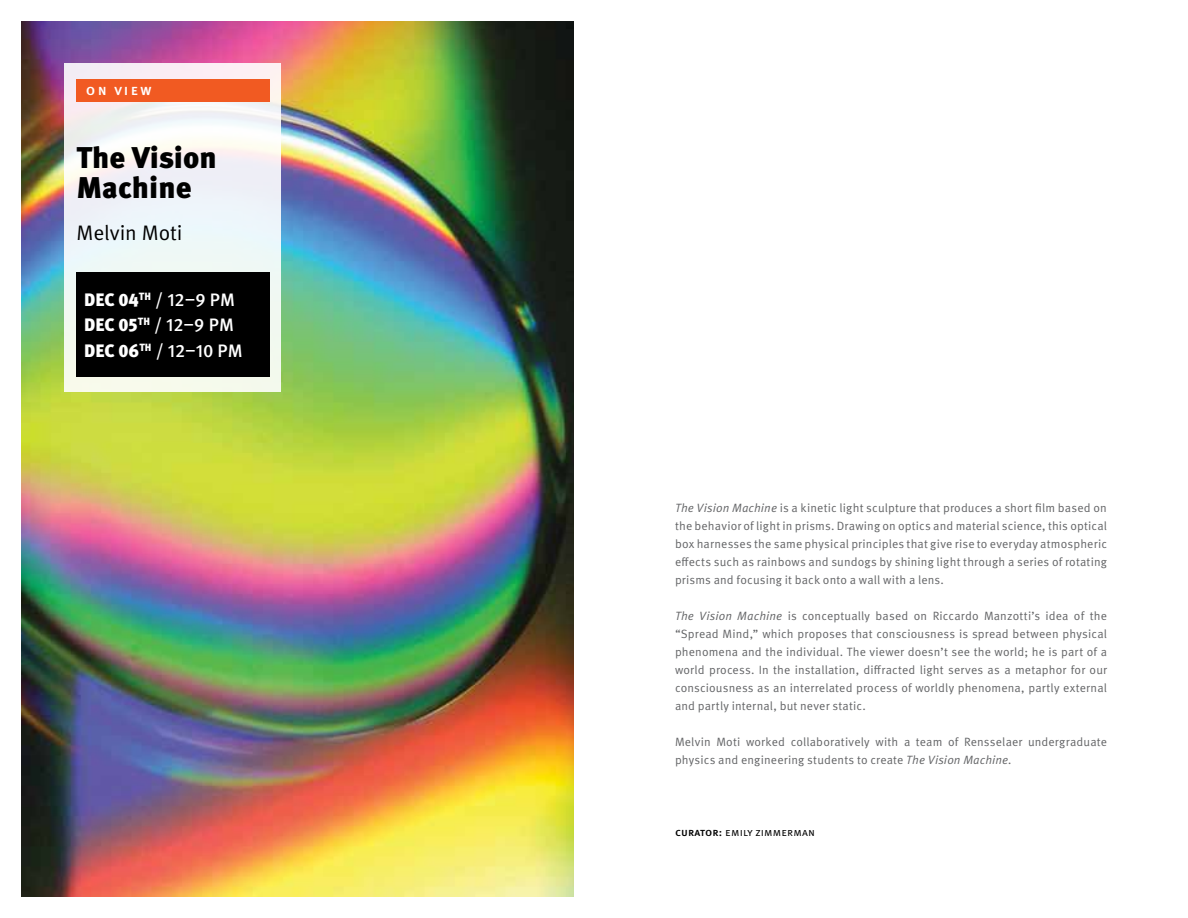
<style>
.page{position:relative;width:1188px;height:918px;background:#fff}
.page>*{position:absolute;margin:0;border:0;box-sizing:border-box;transform-origin:0 0}
.t1{font:900 30px/30.8px "Meta Pro";color:#000}
.t2{font:21px "Meta Pro Norm";color:#000}
.t3{font:500 18px/25.5px "Meta Pro";color:#fff}
.t4{font:500 15px "Meta Pro";color:#fff}
.t5{font:12px/18px "Meta Pro Norm";letter-spacing:.015em;color:#636466;text-align:justify}
.t6{font:11.25px "Meta Pro Norm";letter-spacing:.02em;color:#000}
.s1{font-weight:900}
.s2{font-family:"Meta Pro Norm Ita"}
.s3{font-family:"Meta Pro";font-weight:500}
</style>
<div class="page">
<img style="left:22px;top:22px;width:551px;height:874px">
<div style="left:65px;top:64px;width:216px;height:328px;background:linear-gradient(to right,#f0f1f2,#f0f4f4)"></div>
<div style="left:77px;top:272px;width:193px;height:104px;background:#000"></div>
<div style="left:77px;top:79px;width:193px;height:23px;background:#f15a22"></div>
<p class="t4" style="left:86px;top:78px;width:67px">on iew</p>
<p class="t1" style="left:77px;top:140px;width:142px">The Vision<br>Machine</p>
<p class="t2" style="left:77px;top:217px;width:107px">Melvin Moti</p>
<p class="t3" style="left:84px;top:285px;width:160px"><span class="s1">DEC 04</span><sup>TH</sup> / 12–9 PM<br><span class="s1">DEC 05</span><sup>TH</sup> / 12–9 PM<br><span class="s1">DEC 06</span><sup>TH</sup> / 12–10 PM</p>
<p class="t5" style="left:675px;top:498px;width:434px"><span class="s2">The Vision Machine</span> is a kinetic light sculpture that produces a short flm based on the behavior of light in prisms. Drawing on optics and material science, this optical box harnesses the same physical principles that give rise to everyday atmospheric efects such as rainbows and sundogs by shining light through a series of rotating prisms and focusing it back onto a wall with a lens.</p>
<p class="t5" style="left:675px;top:606px;width:434px"><span class="s2">The Vision Machine</span> is conceptually based on Riccardo Manzotti’s idea of the “Spread Mind,” which proposes that consciousness is spread between physical phenomena and the individual. The viewer doesn’t see the world; he is part of a world process. In the installation, difracted light serves as a metaphor for our consciousness as an interrelated process of worldly phenomena, partly external and partly internal, but never static.</p>
<p class="t5" style="left:675px;top:732px;width:433px">Melvin Moti worked collaboratively with a team of Rensselaer undergraduate physics and engineering students to create <span class="s2">The Vision Machine.</span></p>
<p class="t6" style="left:675px;top:824px;width:142px"><span class="s3">curator:</span> emily zimmerman</p>
</div>
